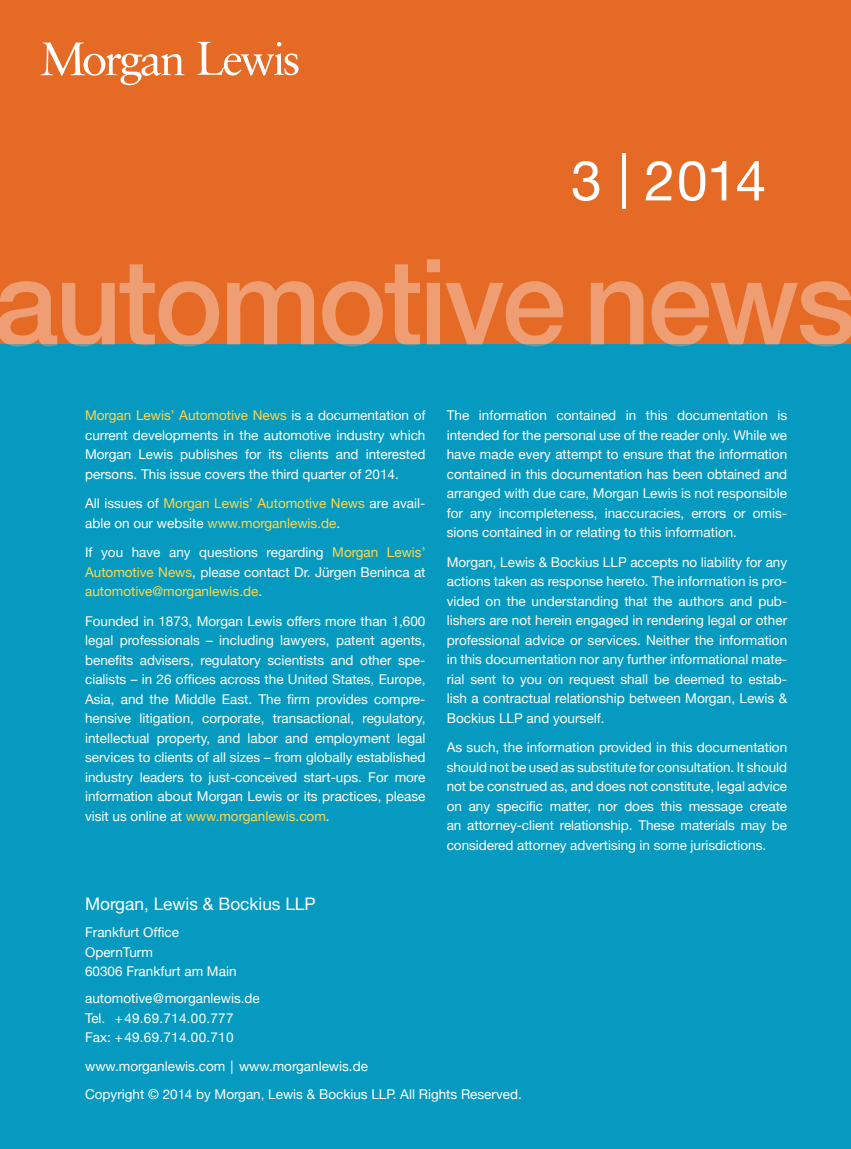
<style>
.page{position:relative;width:851px;height:1149px;background:#fff}
.page>*{position:absolute;margin:0;border:0;box-sizing:border-box;transform-origin:0 0}
.t1{font:55.5px "Helvetica Neue";color:#fff}
.t2{font:17.25px "Helvetica Neue";color:#fff}
.t3{font:13.5px/19.5px "Helvetica Neue";color:#fff;text-align:justify}
.t4{font:13.5px/19.5px "Helvetica Neue";color:#ffd745}
.s1{color:#ffd745}
.s2{color:#fff}
</style>
<div class="page">
<div style="left:0;top:0;width:850px;height:354px;background:#e56a26"></div>
<svg style="left:0;top:259px;width:850px;height:85px"></svg>
<div style="left:0;top:344px;width:850px;height:804px;background:#079ac1"></div>
<svg style="left:197px;top:42px;width:101px;height:33px"></svg>
<svg style="left:41px;top:42px;width:143px;height:43px"></svg>
<svg style="left:7px;top:344px;width:833px;height:2px"></svg>
<h1 class="t1" style="left:571px;top:147px;width:197px">3 | 2014</h1>
<p class="t3" style="left:85px;top:405px;width:342px"><span class="s1">Morgan Lewis’ Automotive News</span> is a documentation of current developments in the automotive industry which Morgan Lewis publishes for its clients and interested persons. This issue covers the third quarter of 2014.</p>
<p class="t4" style="left:85px;top:493px;width:342px"><span class="s2">All issues of</span> Morgan Lewis’ Automotive News <span class="s2">are avail&shy;able on our website</span> www.morganlewis.de<span class="s2">.</span></p>
<p class="t3" style="left:85px;top:542px;width:342px">If you have any questions regarding <span class="s1">Morgan Lewis’ Automotive News</span>, please contact Dr. Jürgen Beninca at <span class="s1">automotive@morganlewis.de</span>.</p>
<p class="t3" style="left:85px;top:610px;width:342px">Founded in 1873, Morgan Lewis offers more than 1,600 legal professionals – including lawyers, patent agents, benefits advisers, regulatory scientists and other spe&shy;cialists – in 26 offices across the United States, Europe, Asia, and the Middle East. The firm provides compre&shy;hensive litigation, corporate, transactional, regulatory, intellectual property, and labor and employment legal services to clients of all sizes – from globally established industry leaders to just-conceived start-ups. For more information about Morgan Lewis or its practices, please visit us online at <span class="s1">www.morganlewis.com</span>.</p>
<p class="t3" style="left:446px;top:405px;width:342px">The information contained in this documentation is intended for the personal use of the reader only. While we have made every attempt to ensure that the information contained in this documentation has been obtained and arranged with due care, Morgan Lewis is not responsible for any incompleteness, inaccuracies, errors or omis&shy;sions contained in or relating to this information.</p>
<p class="t3" style="left:446px;top:552px;width:342px">Morgan, Lewis &amp; Bockius LLP accepts no liability for any actions taken as response hereto. The information is pro&shy;vided on the understanding that the authors and pub&shy;lishers are not herein engaged in rendering legal or other professional advice or services. Neither the information in this documentation nor any further informational mate&shy;rial sent to you on request shall be deemed to estab&shy;lish a contractual relationship between Morgan, Lewis &amp; Bockius LLP and yourself.</p>
<p class="t3" style="left:446px;top:737px;width:342px">As such, the information provided in this documentation should not be used as substitute for consultation. It should not be construed as, and does not constitute, legal advice on any specific matter, nor does this message create an attorney-client relationship. These materials may be considered attorney advertising in some jurisdictions.</p>
<p class="t2" style="left:85px;top:893px;width:232px">Morgan, Lewis &amp; Bockius LLP</p>
<p class="t3" style="left:85px;top:922px;width:153px;text-align:left">Frankfurt Office<br>OpernTurm<br>60306 Frankfurt am Main</p>
<p class="t3" style="left:85px;top:988px;width:176px;text-align:left">automotive@morganlewis.de<br>Tel. +49.69.714.00.777<br>Fax: +49.69.714.00.710</p>
<p class="t3" style="left:85px;top:1051px;width:438px;line-height:28.5px">www.morganlewis.com | www.morganlewis.de<br>Copyright © 2014 by Morgan, Lewis &amp; Bockius LLP. All Rights Reserved.</p>
</div>
